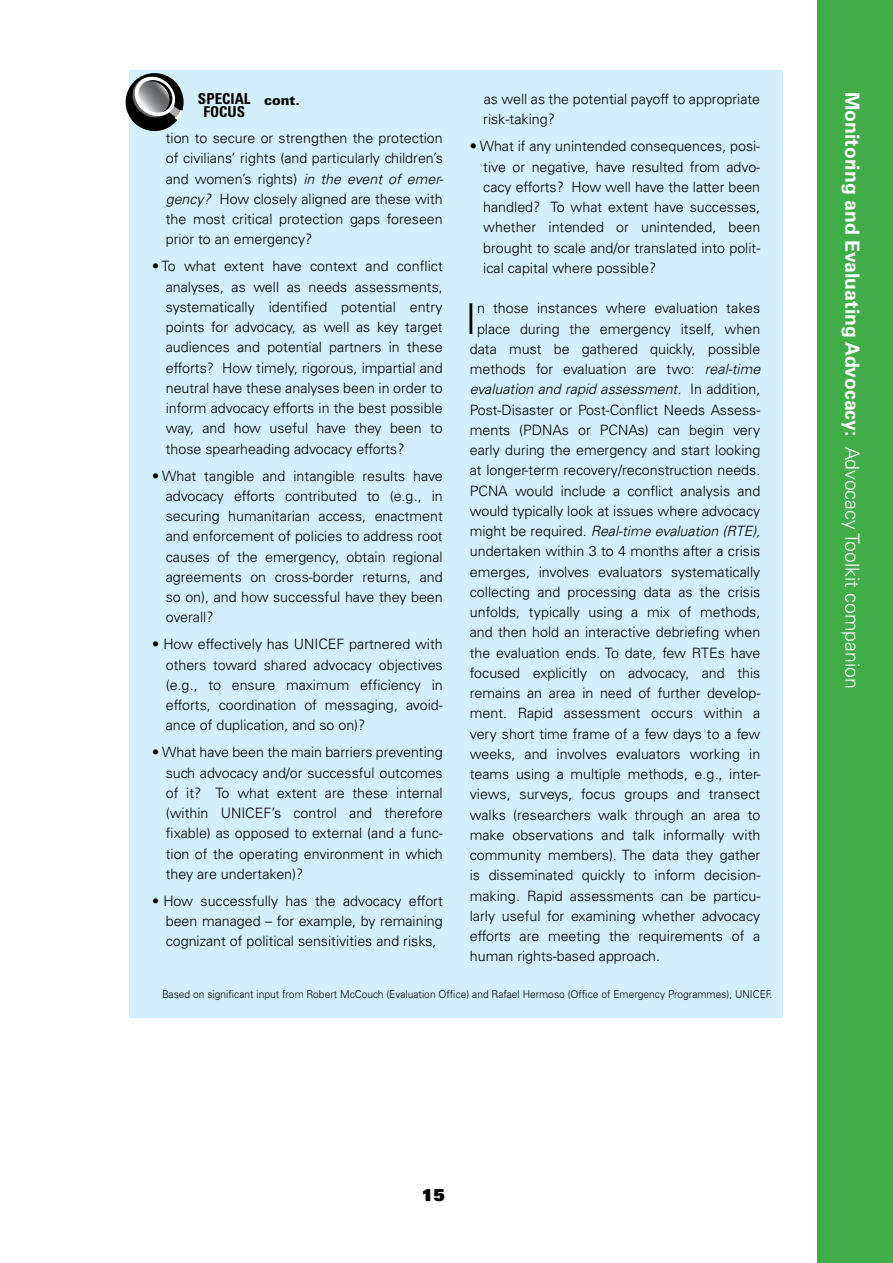
<style>
.page{position:relative;width:893px;height:1263px;background:#fff}
.page>*{position:absolute;margin:0;border:0;box-sizing:border-box;transform-origin:0 0}
.t1{font:300 42.3px "Univers";color:#000}
.t2{font:700 20.1px "News Gothic";color:#000}
.t3{font:700 19.5px "Univers";color:#fff}
.t4{font:900 16.5px "Univers";color:#000}
.t5{font:700 condensed 15px/13.5px "Univers";color:#000;text-align:center}
.t6{font:300 14.25px/20.2px "Univers";color:#000;text-align:justify}
.t7{font:italic 300 14.25px "Univers";color:#000}
.t8{font:900 13.5px "Univers";color:#000}
.t9{font:300 10.8px "Univers";color:#000;scale:.95 1}
.s1{font-style:italic}
.s2{font-family:"Franklin Gothic";font-weight:800}
.s3{font-family:"Trade Gothic"}
.s4{font-family:"Myriad Pro";font-weight:600}
.s5{font-style:normal}
.s6{font-weight:300}
</style>
<div class="page">
<div style="left:818px;top:0;width:75px;height:1263px;background:#41ad49"></div>
<div style="left:130px;top:70px;width:653px;height:948px;background:#d4effc"></div>
<svg style="left:126px;top:73px;width:58px;height:58px;background:#74797c"></svg>
<p class="t5" style="left:198px;top:92px;width:54px">SPECIAL<br>FOCUS</p>
<p class="t8" style="left:264px;top:92px;width:37px">cont.</p>
<p class="t6" style="left:166px;top:128px;width:279px">tion to secure or strengthen the protection of civilians’ rights (and particularly children’s and women’s rights) <span class="s1">in the event of emer&shy;gency?</span> How closely aligned are these with the most critical protection gaps foreseen prior to an emergency?</p>
<p class="t6" style="left:166px;top:256px;width:279px;text-indent:-13px">• To what extent have context and conflict analyses, as well as needs assessments, systematically identified potential entry points for advocacy, as well as key target audiences and potential partners in these efforts? How timely, rigorous, impartial and neutral have these analyses been in order to inform advocacy efforts in the best possible way, and how useful have they been to those spearheading advocacy efforts?</p>
<p class="t6" style="left:166px;top:465px;width:279px;text-indent:-13px">• What tangible and intangible results have advocacy efforts contributed to (e.g., in securing humanitarian access, enactment and enforcement of policies to address root causes of the emergency, obtain regional agreements on cross-border returns, and so on), and how successful have they been overall?</p>
<p class="t6" style="left:166px;top:634px;width:278px;text-indent:-13px">• How effectively has UNICEF partnered with others toward shared advocacy objectives (e.g., to ensure maximum efficiency in efforts, coordination of messaging, avoid&shy;ance of duplication, and so on)?</p>
<p class="t6" style="left:166px;top:742px;width:279px;text-indent:-13px">• What have been the main barriers preventing such advocacy and/or successful outcomes of it? To what extent are these internal (within UNICEF’s control and therefore fixable) as opposed to external (and a func&shy;tion of the operating environment in which they are undertaken)?</p>
<p class="t6" style="left:166px;top:891px;width:279px;text-indent:-13px">• How successfully has the advocacy effort been managed – for example, by remaining cognizant of political sensitivities and risks,</p>
<h2 class="t2" style="left:322px;top:375px;width:80px">*<span class="s2">*</span><span class="s3">*</span><span class="s4">*</span>****</h2>
<p class="t6" style="left:483px;top:89px;width:278px">as well as the potential payoff to appropriate risk-taking?</p>
<p class="t6" style="left:483px;top:136px;width:279px;text-indent:-13px">• What if any unintended consequences, posi&shy;tive or negative, have resulted from advo&shy;cacy efforts? How well have the latter been handled? To what extent have successes, whether intended or unintended, been brought to scale and/or translated into polit&shy;ical capital where possible?</p>
<h1 class="t1" style="left:465px;top:293px;width:13px">I</h1>
<p class="t6" style="left:477px;top:298px;width:285px">n those instances where evaluation takes</p>
<p class="t6" style="left:477px;top:318px;width:285px">place during the emergency itself, when</p>
<p class="t6" style="left:470px;top:339px;width:292px">data must be gathered quickly, possible</p>
<p class="t6" style="left:470px;top:359px;width:292px">methods for evaluation are two: <span class="s1">real-time</span></p>
<p class="t7" style="left:470px;top:381px;width:292px">evaluation and rapid assessment. <span class="s5">In addition,</span></p>
<p class="t6" style="left:470px;top:399px;width:292px">Post-Disaster or Post-Conflict Needs Assess-</p>
<p class="t6" style="left:470px;top:420px;width:292px">ments (PDNAs or PCNAs) can begin very</p>
<p class="t6" style="left:470px;top:440px;width:292px">early during the emergency and start looking</p>
<p class="t6" style="left:470px;top:460px;width:292px">at longer-term recovery/reconstruction needs.</p>
<p class="t6" style="left:470px;top:480px;width:292px">PCNA would include a conflict analysis and</p>
<p class="t6" style="left:470px;top:501px;width:292px">would typically look at issues where advocacy</p>
<p class="t7" style="left:470px;top:522px;width:292px"><span class="s5">might be required.</span> Real-time evaluation (RTE),</p>
<p class="t6" style="left:470px;top:541px;width:292px">undertaken within 3 to 4 months after a crisis</p>
<p class="t6" style="left:470px;top:561px;width:292px">emerges, involves evaluators systematically</p>
<p class="t6" style="left:470px;top:582px;width:292px">collecting and processing data as the crisis</p>
<p class="t6" style="left:470px;top:602px;width:292px">unfolds, typically using a mix of methods,</p>
<p class="t6" style="left:470px;top:622px;width:292px">and then hold an interactive debriefing when</p>
<p class="t6" style="left:470px;top:642px;width:292px">the evaluation ends. To date, few RTEs have</p>
<p class="t6" style="left:470px;top:663px;width:292px">focused explicitly on advocacy, and this</p>
<p class="t6" style="left:470px;top:683px;width:292px">remains an area in need of further develop-</p>
<p class="t6" style="left:470px;top:703px;width:292px">ment. Rapid assessment occurs within a</p>
<p class="t6" style="left:470px;top:723px;width:292px">very short time frame of a few days to a few</p>
<p class="t6" style="left:470px;top:744px;width:292px">weeks, and involves evaluators working in</p>
<p class="t6" style="left:470px;top:764px;width:292px">teams using a multiple methods, e.g., inter-</p>
<p class="t6" style="left:470px;top:784px;width:292px">views, surveys, focus groups and transect</p>
<p class="t6" style="left:470px;top:804px;width:292px">walks (researchers walk through an area to</p>
<p class="t6" style="left:470px;top:825px;width:292px">make observations and talk informally with</p>
<p class="t6" style="left:470px;top:845px;width:292px">community members). The data they gather</p>
<p class="t6" style="left:470px;top:865px;width:292px">is disseminated quickly to inform decision-</p>
<p class="t6" style="left:470px;top:885px;width:292px">making. Rapid assessments can be particu-</p>
<p class="t6" style="left:470px;top:906px;width:292px">larly useful for examining whether advocacy</p>
<p class="t6" style="left:470px;top:926px;width:292px">efforts are meeting the requirements of a</p>
<p class="t6" style="left:470px;top:946px;width:192px">human rights-based approach.</p>
<p class="t9" style="left:162px;top:988px;width:644px">Based on significant input from Robert McCouch (Evaluation Office) and Rafael Hermoso (Office of Emergency Programmes), UNICEF.</p>
<h3 class="t3" style="left:864px;top:92px;width:598px;rotate:90deg">Monitoring and Evaluating Advocacy: <span class="s6">Advocacy Toolkit companion</span></h3>
<p class="t4" style="left:422px;top:1185px;width:25px">15</p>
</div>
